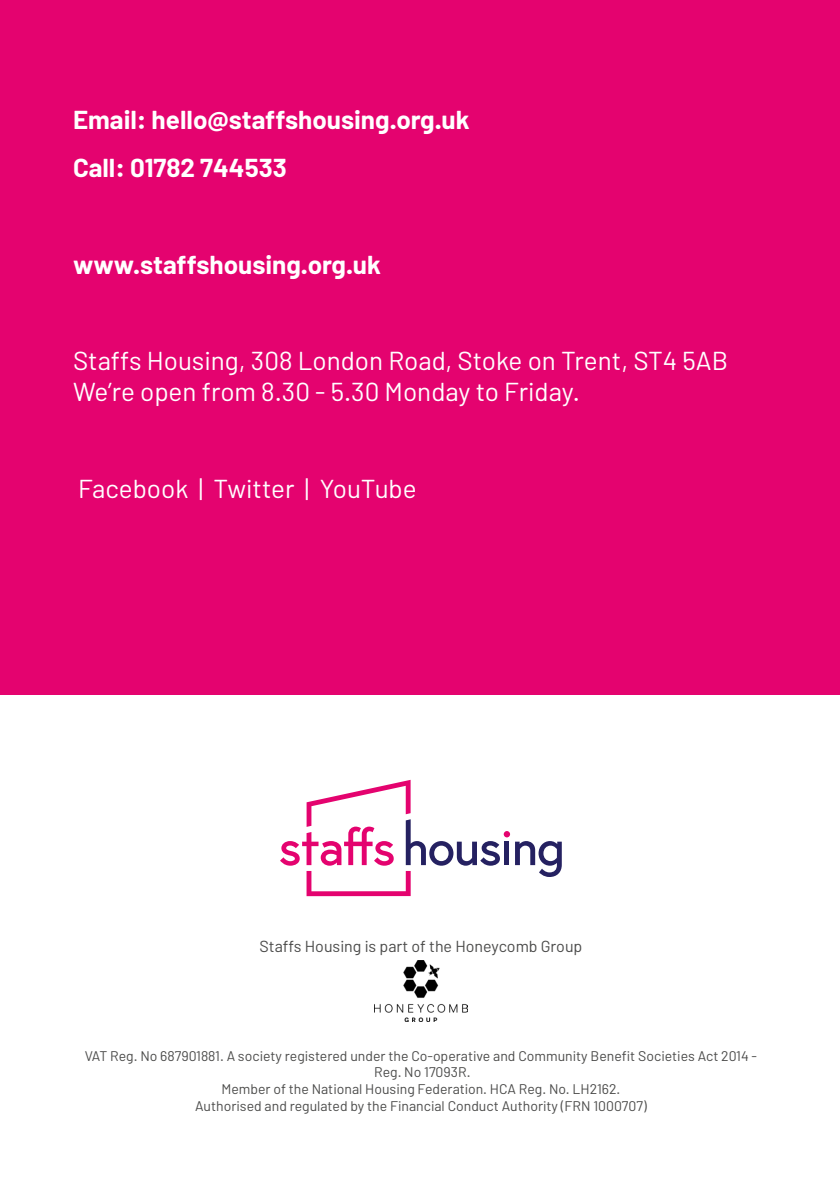
<style>
.page{position:relative;width:840px;height:1191px;background:#fff}
.page>*{position:absolute;margin:0;border:0;box-sizing:border-box;transform-origin:0 0}
.t1{font:26px "Barlow";color:#fff}
.t2{font:700 26px "Barlow";color:#fff}
.t3{font:16px "Barlow";color:#4a4a49}
.t4{font:14px/16.8px "Barlow";color:#4a4a49;text-align:center}
</style>
<div class="page">
<img style="left:374px;top:960px;width:93px;height:61px">
<div style="left:0;top:0;width:839px;height:694px;background:#e4036f"></div>
<div style="left:504px;top:841px;width:5px;height:24px;background:#252161"></div>
<div style="left:503px;top:831px;width:7px;height:6px;background:#e4036f;border-radius:50%"></div>
<svg style="left:515px;top:841px;width:46px;height:36px"></svg>
<svg style="left:280px;top:780px;width:219px;height:85px"></svg>
<svg style="left:306px;top:871px;width:104px;height:25px"></svg>
<p class="t2" style="left:73px;top:103px;width:398px">Email: hello@staffshousing.org.uk</p>
<p class="t2" style="left:73px;top:152px;width:215px">Call: 01782 744533</p>
<p class="t2" style="left:73px;top:248px;width:309px">www.staffshousing.org.uk</p>
<p class="t1" style="left:73px;top:345px;width:656px">Staffs Housing, 308 London Road, Stoke on Trent, ST4 5AB</p>
<p class="t1" style="left:73px;top:376px;width:508px">We’re open from 8.30 - 5.30 Monday to Friday.</p>
<p class="t1" style="left:78px;top:472px;width:340px">Facebook | Twitter | YouTube</p>
<p class="t3" style="left:259px;top:936px;width:324px">Staffs Housing is part of the Honeycomb Group</p>
<p class="t4" style="left:85px;top:1046px;width:673px">VAT Reg. No 687901881. A society registered under the Co-operative and Community Benefit Societies Act 2014 -</p>
<p class="t4" style="left:195px;top:1063px;width:453px">Reg. No 17093R.<br>Member of the National Housing Federation. HCA Reg. No. LH2162.<br>Authorised and regulated by the Financial Conduct Authority (FRN 1000707)</p>
</div>
